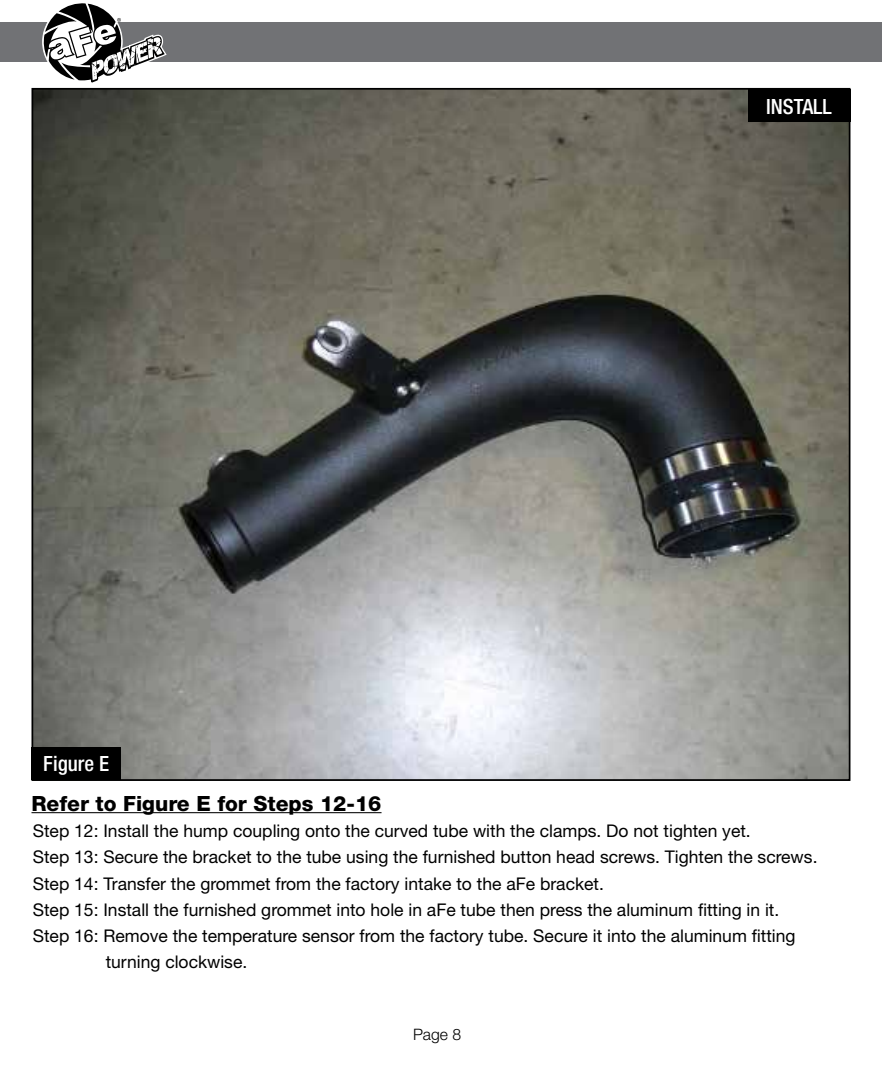
<style>
.page{position:relative;width:882px;height:1071px;background:#fff}
.page>*{position:absolute;margin:0;border:0;box-sizing:border-box;transform-origin:0 0}
.t1{font:800 21px "Helvetica Neue";color:#000}
.t2{font:500 condensed 21px "Helvetica Neue";color:#fff}
.t3{font:17.5px "Helvetica Neue";color:#000}
.t4{font:300 15.75px "Helvetica Neue";color:#000}
</style>
<div class="page">
<img style="left:35px;top:91px;width:812px;height:687px">
<hr style="left:32px;top:812px;width:350px;height:1px;background:#000">
<div style="left:32px;top:747px;width:89px;height:33px;background:#000"></div>
<div style="left:748px;top:89px;width:102px;height:33px;background:#000"></div>
<div style="left:0;top:23px;width:882px;height:39px;background:#717275"></div>
<svg style="left:43px;top:3px;width:124px;height:80px"></svg>
<p class="t2" style="left:43px;top:751px;width:67px">Figure E</p>
<p class="t2" style="left:766px;top:94px;width:67px">INSTALL</p>
<p class="t1" style="left:32px;top:791px;width:352px">Refer to Figure E for Steps 12-16</p>
<p class="t3" style="left:33px;top:820px;width:720px">Step 12: Install the hump coupling onto the curved tube with the clamps. Do not tighten yet.</p>
<p class="t3" style="left:33px;top:847px;width:786px">Step 13: Secure the bracket to the tube using the furnished button head screws. Tighten the screws.</p>
<p class="t3" style="left:33px;top:873px;width:573px">Step 14: Transfer the grommet from the factory intake to the aFe bracket.</p>
<p class="t3" style="left:33px;top:899px;width:748px">Step 15: Install the furnished grommet into hole in aFe tube then press the aluminum fitting in it.</p>
<p class="t3" style="left:33px;top:925px;width:764px">Step 16: Remove the temperature sensor from the factory tube. Secure it into the aluminum fitting</p>
<p class="t3" style="left:106px;top:952px;width:143px">turning clockwise.</p>
<p class="t4" style="left:413px;top:1024px;width:50px">Page 8</p>
</div>
